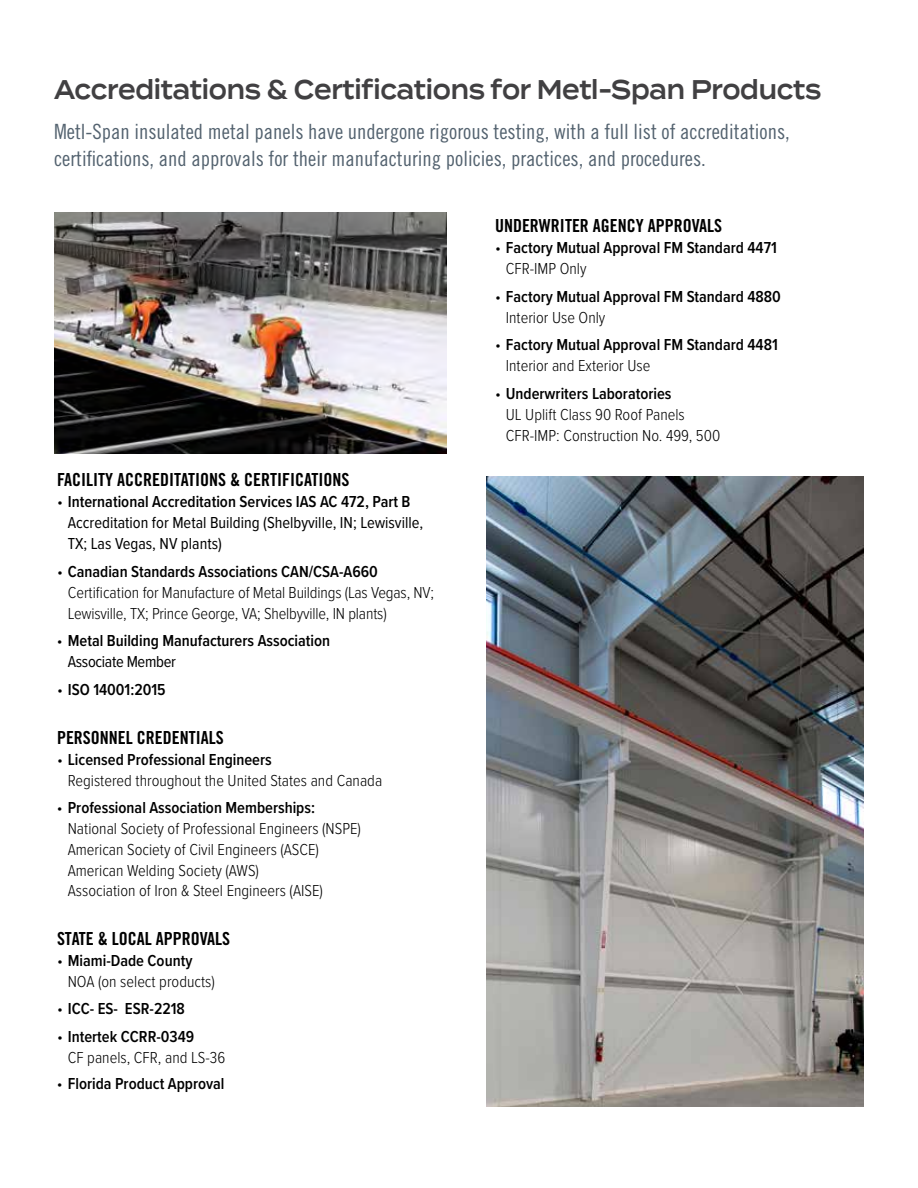
<style>
.page{position:relative;width:918px;height:1188px;background:#fff}
.page>*{position:absolute;margin:0;border:0;box-sizing:border-box;transform-origin:0 0}
.t1{font:600 27px "Termina";letter-spacing:-.01em;color:#414042;scale:.85 1}
.t2{font:21px/27px "Trade Gothic LT Std Cn 18";color:#53626f}
.t3{font:18px "Trade Gothic LT Std Bd Cn 20";color:#000}
.t4{font:300 16.5px/21px "Proxima Nova Cond";color:#000}
.t5{font:600 16.5px/21px "Proxima Nova Cond";color:#000}
.t6{font:16.5px/21px "Proxima Nova Cond";color:#000}
.s1{font-weight:300}
.s2{font-weight:600}
.s3{font-weight:400}
</style>
<div class="page">
<img style="left:486px;top:476px;width:378px;height:631px">
<img style="left:54px;top:213px;width:392px;height:241px">
<h1 class="t1" style="left:54px;top:69px;width:904px">Accreditations &amp; Certifications for Metl-Span Products</h1>
<p class="t2" style="left:54px;top:118px;width:737px">Metl-Span insulated metal panels have undergone rigorous testing, with a full list of accreditations, certifications, and approvals for their manufacturing policies, practices, and procedures.</p>
<p class="t3" style="left:57px;top:469px;width:294px">FACILITY ACCREDITATIONS &amp; CERTIFICATIONS</p>
<p class="t6" style="left:68px;top:490px;width:357px;text-indent:-11px"><span class="s1">•</span> <span class="s2">International Accreditation Services IAS AC 472, Part B<br></span>Accreditation for Metal Building (Shelbyville, IN; Lewisville,<br>TX; Las Vegas, NV plants)</p>
<p class="t4" style="left:68px;top:560px;width:368px;text-indent:-11px">• <span class="s2">Canadian Standards Associations CAN/CSA-A660<br></span>Certification for Manufacture of Metal Buildings (Las Vegas, NV;<br>Lewisville, TX; Prince George, VA; Shelbyville, IN plants)</p>
<p class="t5" style="left:68px;top:630px;width:264px;text-indent:-11px"><span class="s1">•</span> Metal Building Manufacturers Association<br><span class="s3">Associate Member</span></p>
<p class="t5" style="left:57px;top:679px;width:110px"><span class="s1">•</span> ISO 14001:2015</p>
<p class="t3" style="left:57px;top:726px;width:168px">PERSONNEL CREDENTIALS</p>
<p class="t4" style="left:68px;top:748px;width:316px;text-indent:-11px">• <span class="s2">Licensed Professional Engineers<br></span>Registered throughout the United States and Canada</p>
<p class="t4" style="left:68px;top:797px;width:295px;text-indent:-11px">• <span class="s2">Professional Association Memberships:<br></span>National Society of Professional Engineers (NSPE)<br>American Society of Civil Engineers (ASCE)<br>American Welding Society (AWS)</p>
<p class="t4" style="left:68px;top:879px;width:257px">Association of Iron &amp; Steel Engineers (AISE)</p>
<p class="t3" style="left:57px;top:927px;width:175px">STATE &amp; LOCAL APPROVALS</p>
<p class="t4" style="left:68px;top:949px;width:149px;text-indent:-11px">• <span class="s2">Miami-Dade County<br></span>NOA (on select products)</p>
<p class="t5" style="left:57px;top:998px;width:129px"><span class="s1">•</span> ICC- ES- ESR-2218</p>
<p class="t4" style="left:68px;top:1025px;width:159px;text-indent:-11px">• <span class="s2">Intertek CCRR-0349<br></span>CF panels, CFR, and LS-36</p>
<p class="t5" style="left:57px;top:1073px;width:169px"><span class="s1">•</span> Florida Product Approval</p>
<p class="t3" style="left:495px;top:214px;width:229px">UNDERWRITER AGENCY APPROVALS</p>
<p class="t5" style="left:506px;top:236px;width:273px;text-indent:-11px"><span class="s1">•</span> Factory Mutual Approval FM Standard 4471<br><span class="s1">CFR-IMP Only</span></p>
<p class="t5" style="left:506px;top:285px;width:277px;text-indent:-11px"><span class="s1">•</span> Factory Mutual Approval FM Standard 4880<br><span class="s1">Interior Use Only</span></p>
<p class="t5" style="left:506px;top:334px;width:274px;text-indent:-11px"><span class="s1">•</span> Factory Mutual Approval FM Standard 4481<br><span class="s1">Interior and Exterior Use</span></p>
<p class="t4" style="left:506px;top:382px;width:216px;text-indent:-11px">• <span class="s2">Underwriters Laboratories<br></span>UL Uplift Class 90 Roof Panels<br>CFR-IMP: Construction No. 499, 500</p>
</div>
